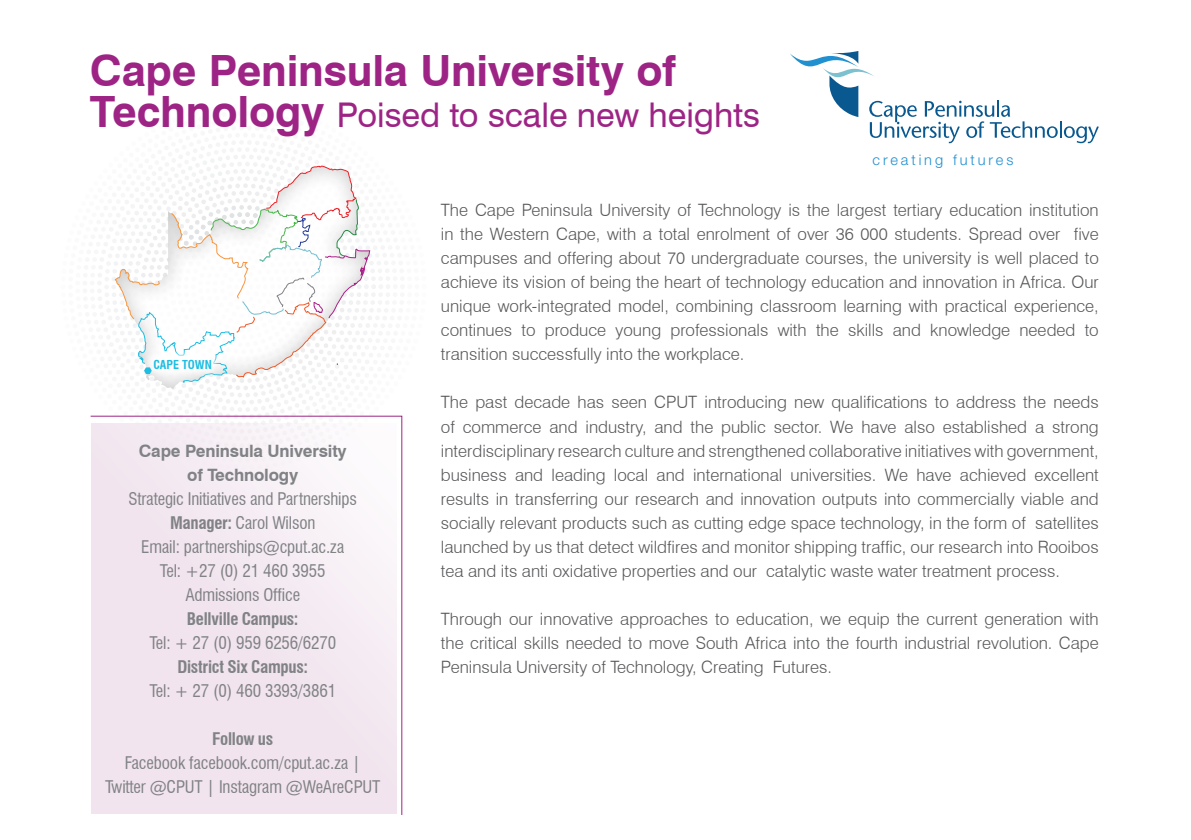
<style>
.page{position:relative;width:1191px;height:840px;background:#fff}
.page>*{position:absolute;margin:0;border:0;box-sizing:border-box;transform-origin:0 0}
.t1{font:700 43px "Swiss 721 BT";letter-spacing:-.005em;color:#9d2485}
.t2{font:34px "Swiss 721 BT";letter-spacing:-.005em;color:#9d2485}
.t3{font:300 17px/24px "Swiss 721 BT";color:#57585a;text-align:justify}
.t4{font:condensed 17px/24px "Swiss 721 BT";letter-spacing:-.01em;color:#808285;text-align:center}
.t5{font:700 condensed 17px "Swiss 721 BT";letter-spacing:-.015em;color:#808285}
.t6{font:700 17px/24px "Swiss 721 BT";letter-spacing:-.01em;color:#808285;text-align:center}
.t7{font:300 14.6px "Helvetica Neue LT Std";letter-spacing:.2em;color:#2190d0}
.t8{font:700 condensed 12px "Swiss 721 BT";color:#1ebde1}
.s1{font-weight:700;font-size:43px}
.s2{font-weight:700}
</style>
<div class="page">
<svg style="left:112px;top:155px;width:291px;height:314px"></svg>
<div style="left:114px;top:166px;width:256px;height:224px;background:#231f20;opacity:.3"></div>
<svg style="left:115px;top:166px;width:255px;height:217px"></svg>
<svg style="left:790px;top:51px;width:308px;height:92px"></svg>
<svg style="left:90px;top:415px;width:312px;height:400px"></svg>
<h1 class="t1" style="left:90px;top:45px;width:588px">Cape Peninsula University of</h1>
<h2 class="t2" style="left:90px;top:94px;width:671px"><span class="s1">Technology</span> Poised to scale new heights</h2>
<p class="t7" style="left:872px;top:151px;width:142px">creating futures</p>
<p class="t8" style="left:153px;top:357px;width:60px">cape town</p>
<p class="t6" style="left:139px;top:438px;width:209px">Cape Peninsula University of Technology</p>
<p class="t4" style="left:128px;top:486px;width:230px">Strategic Initiatives and Partnerships<br><span class="s2">Manager:</span> Carol Wilson<br>Email: partnerships@cput.ac.za<br>Tel: +27 (0) 21 460 3955<br>Admissions Office</p>
<p class="t5" style="left:187px;top:608px;width:113px">Bellville Campus:</p>
<p class="t4" style="left:149px;top:630px;width:188px">Tel: + 27 (0) 959 6256/6270</p>
<p class="t5" style="left:177px;top:656px;width:132px">District Six Campus:</p>
<p class="t4" style="left:149px;top:678px;width:188px">Tel: + 27 (0) 460 3393/3861</p>
<p class="t5" style="left:212px;top:728px;width:63px">Follow us</p>
<p class="t4" style="left:105px;top:750px;width:277px">Facebook facebook.com/cput.ac.za |<br>Twitter @CPUT | Instagram @WeAreCPUT</p>
<p class="t3" style="left:441px;top:198px;width:659px">The Cape Peninsula University of Technology is the largest tertiary education institution in the Western Cape, with a total enrolment of over 36 000 students. Spread over five campuses and offering about 70 undergraduate courses, the university is well placed to achieve its vision of being the heart of technology education and innovation in Africa. Our unique work-integrated model, combining classroom learning with practical experience, continues to produce young professionals with the skills and knowledge needed to transition successfully into the workplace.</p>
<p class="t3" style="left:441px;top:390px;width:659px">The past decade has seen CPUT introducing new qualifications to address the needs of commerce and industry, and the public sector. We have also established a strong interdisciplinary research culture and strengthened collaborative initiatives with government, business and leading local and international universities. We have achieved excellent results in transferring our research and innovation outputs into commercially viable and socially relevant products such as cutting edge space technology, in the form of satellites launched by us that detect wildfires and monitor shipping traffic, our research into Rooibos tea and its anti oxidative properties and our catalytic waste water treatment process.</p>
<p class="t3" style="left:441px;top:606px;width:659px">Through our innovative approaches to education, we equip the current generation with the critical skills needed to move South Africa into the fourth industrial revolution. Cape Peninsula University of Technology, Creating Futures.</p>
</div>
